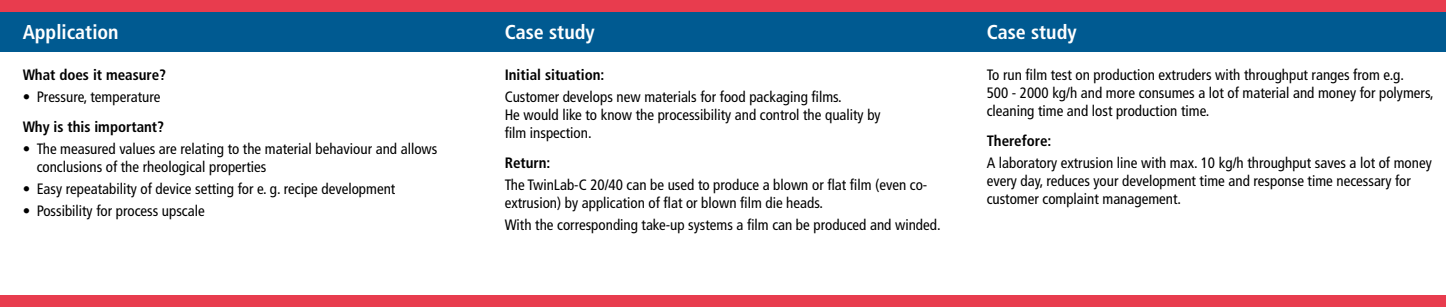
<style>
.page{position:relative;width:1446px;height:307px;background:#fff}
.page>*{position:absolute;margin:0;border:0;box-sizing:border-box;transform-origin:0 0}
.t1{font:700 condensed 20px "Frutiger LT Std";color:#fff}
.t2{font:condensed 15px/18px "Frutiger LT Std";color:#000}
.t3{font:700 condensed 15px "Frutiger LT Std";color:#000}
</style>
<div class="page">
<div style="left:0;top:0;width:1446px;height:51px;background:#005a91"></div>
<div style="left:0;top:295px;width:1446px;height:11px;background:#e83c4e"></div>
<div style="left:0;top:0;width:1446px;height:11px;background:#e83c4e"></div>
<h1 class="t1" style="left:23px;top:20px;width:97px">Application</h1>
<p class="t3" style="left:23px;top:65px;width:145px">What does it measure?</p>
<p class="t2" style="left:23px;top:87px;width:139px">• Pressure, temperature</p>
<p class="t3" style="left:23px;top:117px;width:143px">Why is this important?</p>
<p class="t2" style="left:37px;top:139px;width:402px;text-indent:-14px">• The measured values are relating to the material behaviour and allows conclusions of the rheological properties</p>
<p class="t2" style="left:23px;top:179px;width:374px">• Easy repeatability of device setting for e. g. recipe development</p>
<p class="t2" style="left:23px;top:201px;width:183px">• Possibility for process upscale</p>
<h1 class="t1" style="left:505px;top:20px;width:92px">Case study</h1>
<h1 class="t1" style="left:986px;top:20px;width:92px">Case study</h1>
<p class="t3" style="left:505px;top:65px;width:101px">Initial situation:</p>
<p class="t2" style="left:505px;top:87px;width:377px">Customer develops new materials for food packaging films.<br>He would like to know the processibility and control the quality by film inspection.</p>
<p class="t3" style="left:505px;top:153px;width:47px">Return:</p>
<p class="t2" style="left:505px;top:175px;width:424px">The TwinLab-C 20/40 can be used to produce a blown or flat film (even co&shy;extrusion) by application of flat or blown film die heads.</p>
<p class="t2" style="left:505px;top:215px;width:437px">With the corresponding take-up systems a film can be produced and winded.</p>
<p class="t2" style="left:986px;top:65px;width:448px">To run film test on production extruders with throughput ranges from e.g.<br>500 - 2000 kg/h and more consumes a lot of material and money for polymers, cleaning time and lost production time.</p>
<p class="t3" style="left:986px;top:131px;width:66px">Therefore:</p>
<p class="t2" style="left:986px;top:153px;width:447px">A laboratory extrusion line with max. 10 kg/h throughput saves a lot of money every day, reduces your development time and response time necessary for customer complaint management.</p>
</div>
